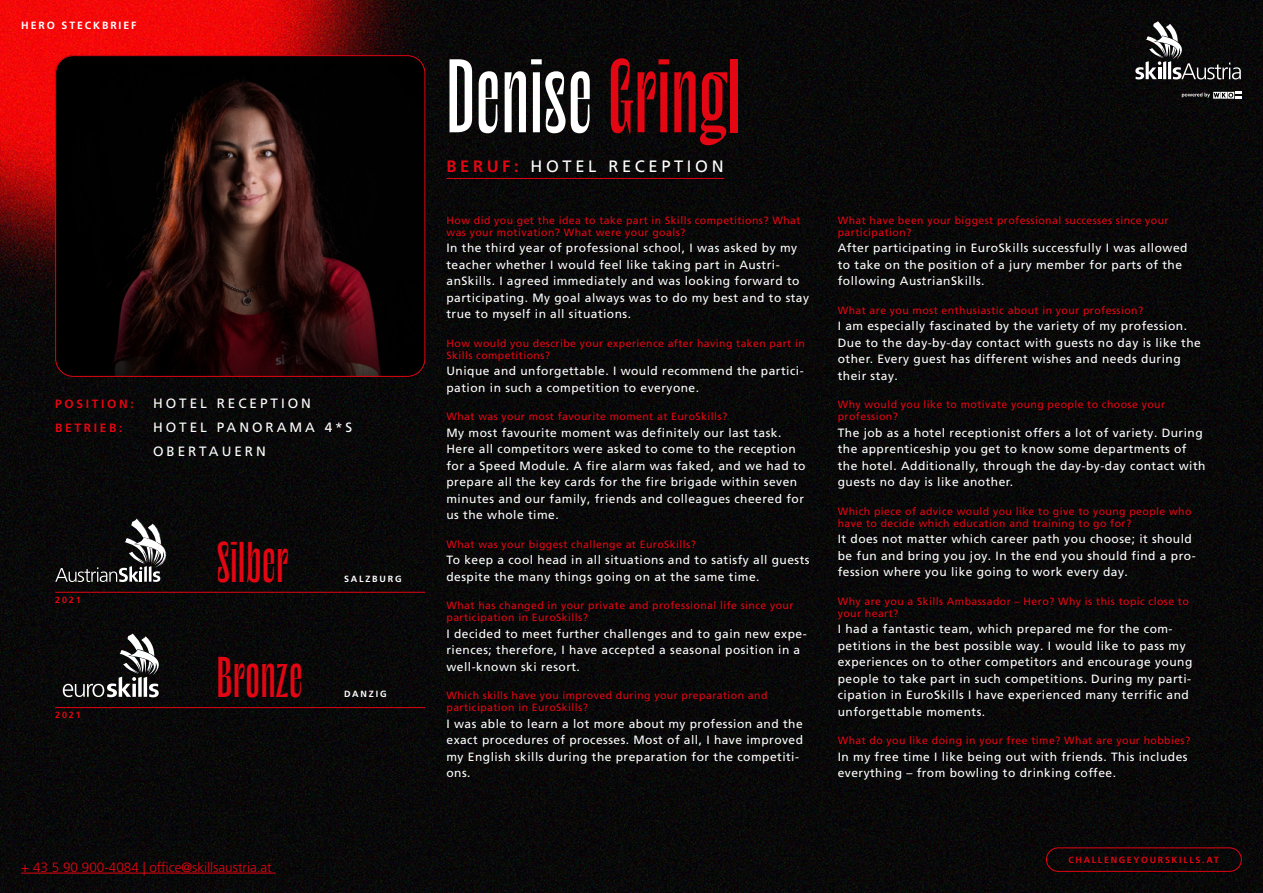
<style>
.page{position:relative;width:1263px;height:893px;background:#fff}
.page>*{position:absolute;margin:0;border:0;box-sizing:border-box;transform-origin:0 0}
.t1{font:90px "Le Murmure";color:#fff}
.t2{font:49.5px "Le Murmure";color:#e30613}
.t3{font:16.5px "Frutiger LT Pro";letter-spacing:.22em;color:#fff}
.t4{font:13.5px/24px "Frutiger LT Pro";letter-spacing:.22em;color:#fff}
.t5{font:300 13.5px "Frutiger LT Pro";color:#e30613}
.t6{font:12px/16.5px "Frutiger LT Pro";letter-spacing:.04em;color:#fff}
.t7{font:700 12px "Frutiger LT Pro";letter-spacing:.22em;color:#e30613}
.t8{font:10.5px/12px "Frutiger LT Pro";letter-spacing:.04em;color:#e30613}
.t9{font:700 10.5px "Frutiger LT Pro";letter-spacing:.18em;color:#fff}
.t10{font:700 9px "Frutiger LT Pro";letter-spacing:.18em;color:#e30613}
.t11{font:700 9px "Frutiger LT Pro";letter-spacing:.2em;color:#fff}
.s1{color:#e30613}
.s2{font-weight:700;color:#e30613}
</style>
<div class="page">
<img style="left:0;top:0;width:1263px;height:893px">
<div style="left:1046px;top:847px;width:196px;height:25px;border:1px solid #e30613;border-radius:12px"></div>
<svg style="left:1135px;top:21px;width:106px;height:58px;background:#363536"></svg>
<svg style="left:1182px;top:92px;width:60px;height:7px"></svg>
<hr style="left:21px;top:873px;width:254px;height:1px;background:#e30613">
<svg style="left:55px;top:518px;width:113px;height:64px;background:#323132"></svg>
<hr style="left:55px;top:592px;width:370px;height:1px;background:#e30613">
<img style="left:55px;top:55px;width:370px;height:322px">
<div style="left:55px;top:55px;width:370px;height:322px;border:1px solid #e30613;border-radius:18px"></div>
<hr style="left:446px;top:178px;width:278px;height:1px;background:#e30613">
<svg style="left:63px;top:634px;width:110px;height:63px;background:#353535"></svg>
<hr style="left:55px;top:707px;width:370px;height:1px;background:#e30613">
<p class="t9" style="left:21px;top:19px;width:117px">HERO STECKBRIEF</p>
<p class="t7" style="left:55px;top:397px;width:80px">POSITION:</p>
<p class="t4" style="left:153px;top:391px;width:159px">HOTEL RECEPTION</p>
<p class="t7" style="left:55px;top:421px;width:69px">BETRIEB:</p>
<p class="t4" style="left:153px;top:415px;width:201px">HOTEL PANORAMA 4*S<br>OBERTAUERN</p>
<p class="t10" style="left:55px;top:594px;width:27px">2021</p>
<p class="t10" style="left:55px;top:710px;width:27px">2021</p>
<h2 class="t2" style="left:217px;top:532px;width:73px">Silber</h2>
<h2 class="t2" style="left:217px;top:647px;width:88px">Bronze</h2>
<p class="t11" style="left:344px;top:573px;width:59px">SALZBURG</p>
<p class="t11" style="left:344px;top:689px;width:44px">DANZIG</p>
<p class="t5" style="left:21px;top:859px;width:252px">+ 43 5 90 900-4084 | office@skillsaustria.at</p>
<h1 class="t1" style="left:446px;top:41px;width:296px">Denise <span class="s1">Gringl</span></h1>
<h3 class="t3" style="left:446px;top:156px;width:279px"><span class="s2">BERUF:</span> HOTEL RECEPTION</h3>
<p class="t8" style="left:446px;top:214px;width:356px">How did you get the idea to take part in Skills competitions? What was your motivation? What were your goals?</p>
<p class="t6" style="left:446px;top:240px;width:364px">In the third year of professional school, I was asked by my teacher whether I would feel like taking part in Austri&shy;anSkills. I agreed immediately and was looking forward to participating. My goal always was to do my best and to stay true to myself in all situations.</p>
<p class="t8" style="left:446px;top:337px;width:360px">How would you describe your experience after having taken part in<br>Skills competitions?</p>
<p class="t6" style="left:446px;top:363px;width:359px">Unique and unforgettable. I would recommend the partici&shy;pation in such a competition to everyone.</p>
<p class="t8" style="left:446px;top:411px;width:282px">What was your most favourite moment at EuroSkills?</p>
<p class="t6" style="left:446px;top:425px;width:360px">My most favourite moment was definitely our last task.<br>Here all competitors were asked to come to the reception for a Speed Module. A fire alarm was faked, and we had to prepare all the key cards for the fire brigade within seven minutes and our family, friends and colleagues cheered for us the whole time.</p>
<p class="t8" style="left:446px;top:538px;width:251px">What was your biggest challenge at EuroSkills?</p>
<p class="t6" style="left:446px;top:552px;width:364px">To keep a cool head in all situations and to satisfy all guests despite the many things going on at the same time.</p>
<p class="t8" style="left:446px;top:600px;width:349px">What has changed in your private and professional life since your participation in EuroSkills?</p>
<p class="t6" style="left:446px;top:626px;width:362px">I decided to meet further challenges and to gain new expe&shy;riences; therefore, I have accepted a seasonal position in a well-known ski resort.</p>
<p class="t8" style="left:446px;top:690px;width:322px">Which skills have you improved during your preparation and participation in EuroSkills?</p>
<p class="t6" style="left:446px;top:716px;width:358px">I was able to learn a lot more about my profession and the exact procedures of processes. Most of all, I have improved my English skills during the preparation for the competiti&shy;ons.</p>
<p class="t8" style="left:838px;top:214px;width:332px">What have been your biggest professional successes since your participation?</p>
<p class="t6" style="left:838px;top:240px;width:351px">After participating in EuroSkills successfully I was allowed to take on the position of a jury member for parts of the following AustrianSkills.</p>
<p class="t8" style="left:838px;top:304px;width:307px">What are you most enthusiastic about in your profession?</p>
<p class="t6" style="left:838px;top:318px;width:365px">I am especially fascinated by the variety of my profession.<br>Due to the day-by-day contact with guests no day is like the other. Every guest has different wishes and needs during their stay.</p>
<p class="t8" style="left:838px;top:399px;width:329px">Why would you like to motivate young people to choose your profession?</p>
<p class="t6" style="left:838px;top:425px;width:369px">The job as a hotel receptionist offers a lot of variety. During the apprenticeship you get to know some departments of the hotel. Additionally, through the day-by-day contact with guests no day is like another.</p>
<p class="t8" style="left:838px;top:505px;width:355px">Which piece of advice would you like to give to young people who have to decide which education and training to go for?</p>
<p class="t6" style="left:838px;top:531px;width:359px">It does not matter which career path you choose; it should be fun and bring you joy. In the end you should find a pro&shy;fession where you like going to work every day.</p>
<p class="t8" style="left:838px;top:595px;width:353px">Why are you a Skills Ambassador – Hero? Why is this topic close to your heart?</p>
<p class="t6" style="left:838px;top:621px;width:356px">I had a fantastic team, which prepared me for the com&shy;petitions in the best possible way. I would like to pass my experiences on to other competitors and encourage young people to take part in such competitions. During my parti&shy;cipation in EuroSkills I have experienced many terrific and unforgettable moments.</p>
<p class="t8" style="left:838px;top:735px;width:354px">What do you like doing in your free time? What are your hobbies?</p>
<p class="t6" style="left:838px;top:749px;width:351px">In my free time I like being out with friends. This includes everything – from bowling to drinking coffee.</p>
<p class="t10" style="left:1068px;top:854px;width:152px">CHALLENGEYOURSKILLS.AT</p>
</div>
